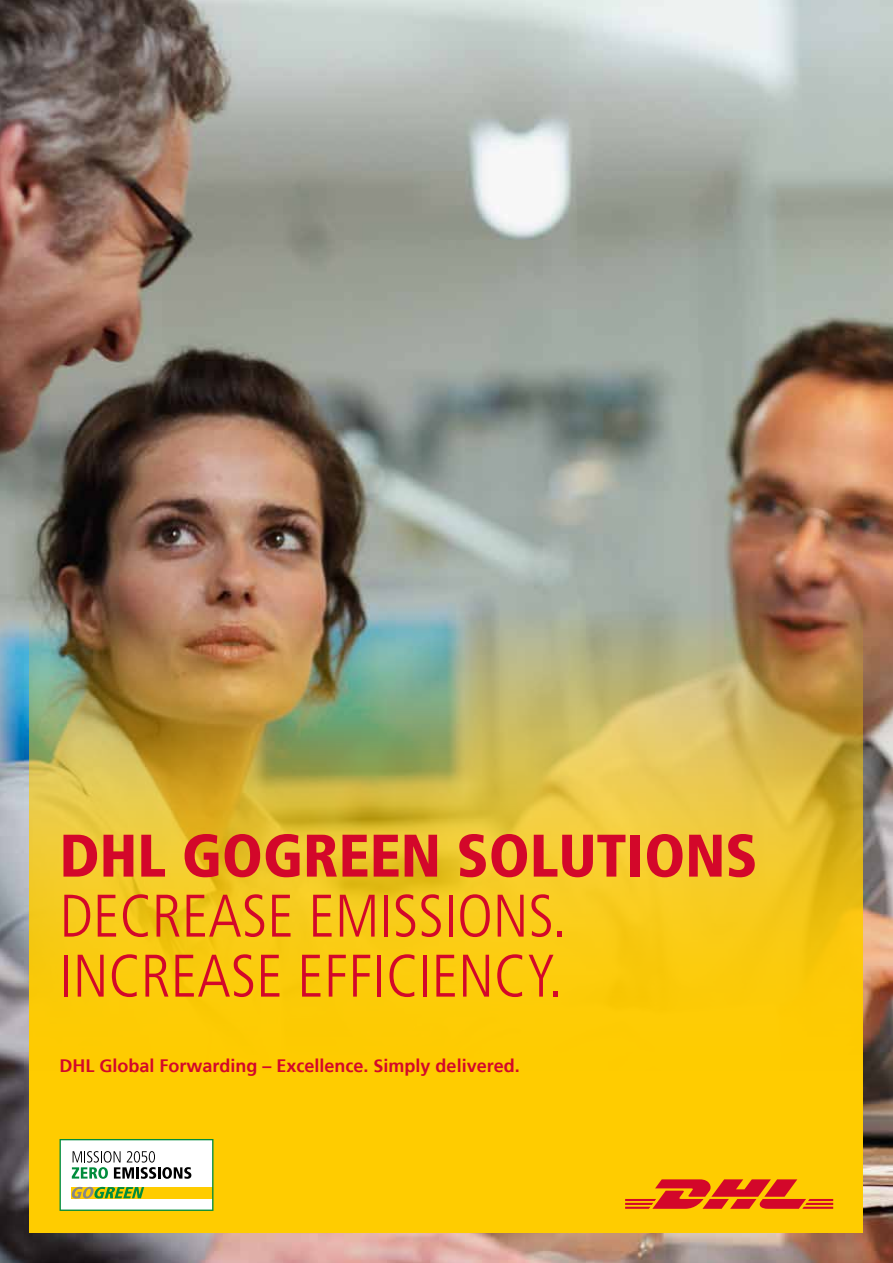
<style>
.page{position:relative;width:893px;height:1263px;background:#fff}
.page>*{position:absolute;margin:0;border:0;box-sizing:border-box;transform-origin:0 0}
.t1{font:300 condensed 60px/60px "Frutiger";color:#d3072a}
.t2{font:900 condensed 60px "Frutiger";color:#d3072a}
.t3{font:700 18px "Frutiger";color:#d3072a}
</style>
<div class="page">
<img style="left:0;top:0;width:893px;height:1263px">
<div style="left:30px;top:1132px;width:833px;height:101px;background:#fc0"></div>
<img style="left:30px;top:578px;width:833px;height:565px">
<svg style="left:625px;top:1179px;width:208px;height:30px"></svg>
<svg style="left:60px;top:1139px;width:153px;height:72px;background:#d3dbbb"></svg>
<h1 class="t2" style="left:60px;top:829px;width:699px">DHL GOGREEN SOLUTIONS</h1>
<h1 class="t1" style="left:60px;top:891px;width:508px">DECREASE EMISSIONS.<br>INCREASE EFFICIENCY.</h1>
<p class="t3" style="left:60px;top:1057px;width:462px">DHL Global Forwarding – Excellence. Simply delivered.</p>
</div>
